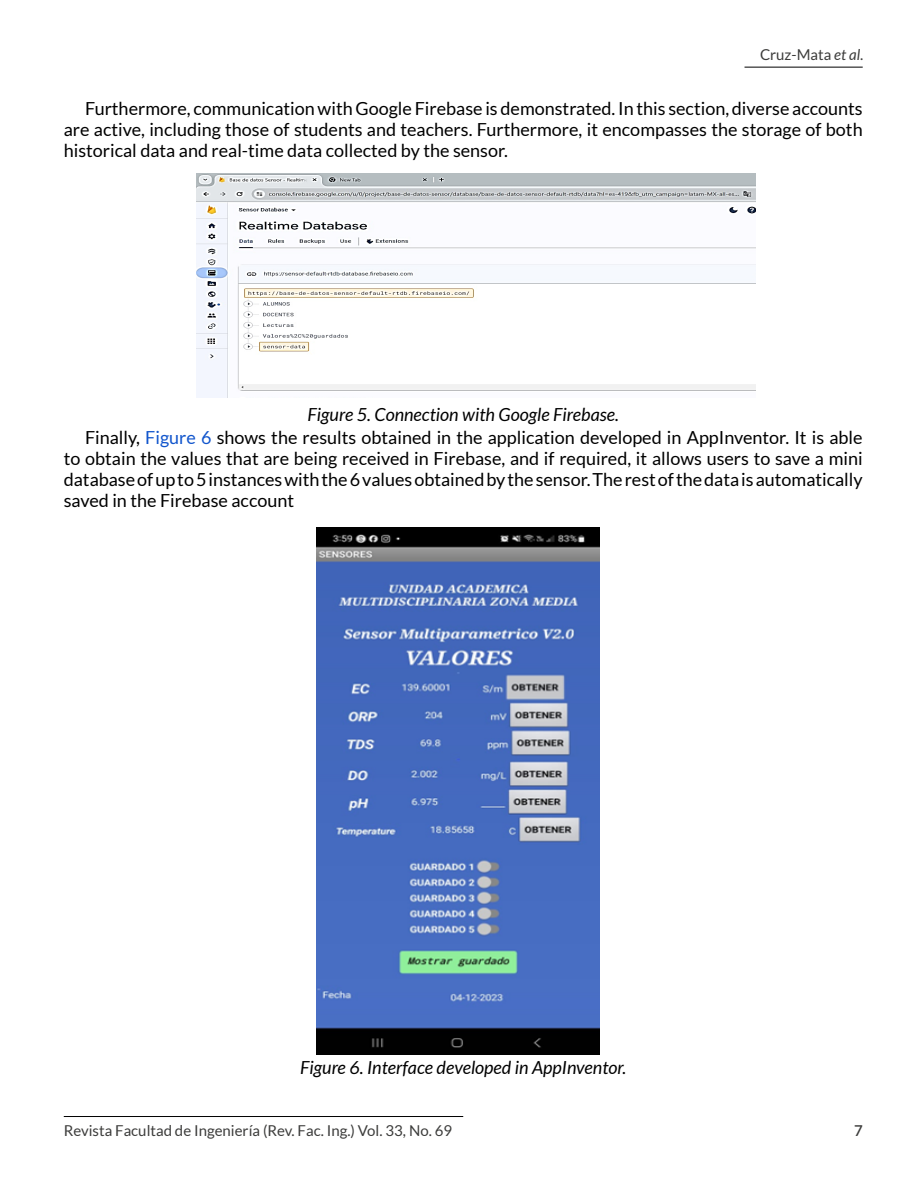
<style>
.page{position:relative;width:918px;height:1188px;background:#fff}
.page>*{position:absolute;margin:0;border:0;box-sizing:border-box;transform-origin:0 0}
.t1{font:18px/21px "Lato";color:#000;text-align:justify}
.t2{font:italic 18px "Lato";color:#000}
.t3{font:15px "Lato";color:#3c3c3b}
.t4{font:600 15px "Lato";color:#3c3c3b}
.s1{font-style:italic}
.s2{color:#15c}
</style>
<div class="page">
<hr style="left:745px;top:67px;width:118px;height:1px;background:#000">
<hr style="left:64px;top:1116px;width:399px;height:1px;background:#000">
<img style="left:196px;top:173px;width:559px;height:225px">
<img style="left:317px;top:527px;width:283px;height:527px">
<p class="t3" style="left:760px;top:46px;width:105px">Cruz-Mata <span class="s1">et al.</span></p>
<p class="t1" style="left:64px;top:98px;width:800px;text-indent:21px">Furthermore, communication with Google Firebase is demonstrated. In this section, diverse accounts are active, including those of students and teachers. Furthermore, it encompasses the storage of both historical data and real-time data collected by the sensor.</p>
<p class="t2" style="left:308px;top:405px;width:313px">Figure 5. Connection with Google Firebase.</p>
<p class="t1" style="left:85px;top:427px;width:779px">Finally, <span class="s2">Figure 6</span> shows the results obtained in the application developed in AppInventor. It is able</p>
<p class="t1" style="left:64px;top:448px;width:800px">to obtain the values that are being received in Firebase, and if required, it allows users to save a mini</p>
<p class="t1" style="left:64px;top:469px;width:800px">database of up to 5 instances with the 6 values obtained by the sensor. The rest of the data is automatically</p>
<p class="t1" style="left:64px;top:490px;width:232px">saved in the Firebase account</p>
<p class="t2" style="left:300px;top:1057px;width:328px">Figure 6. Interface developed in AppInventor.</p>
<p class="t3" style="left:64px;top:1122px;width:390px">Revista Facultad de Ingeniería (Rev. Fac. Ing.) Vol. 33, No. 69</p>
<p class="t4" style="left:854px;top:1120px;width:10px">7</p>
</div>
